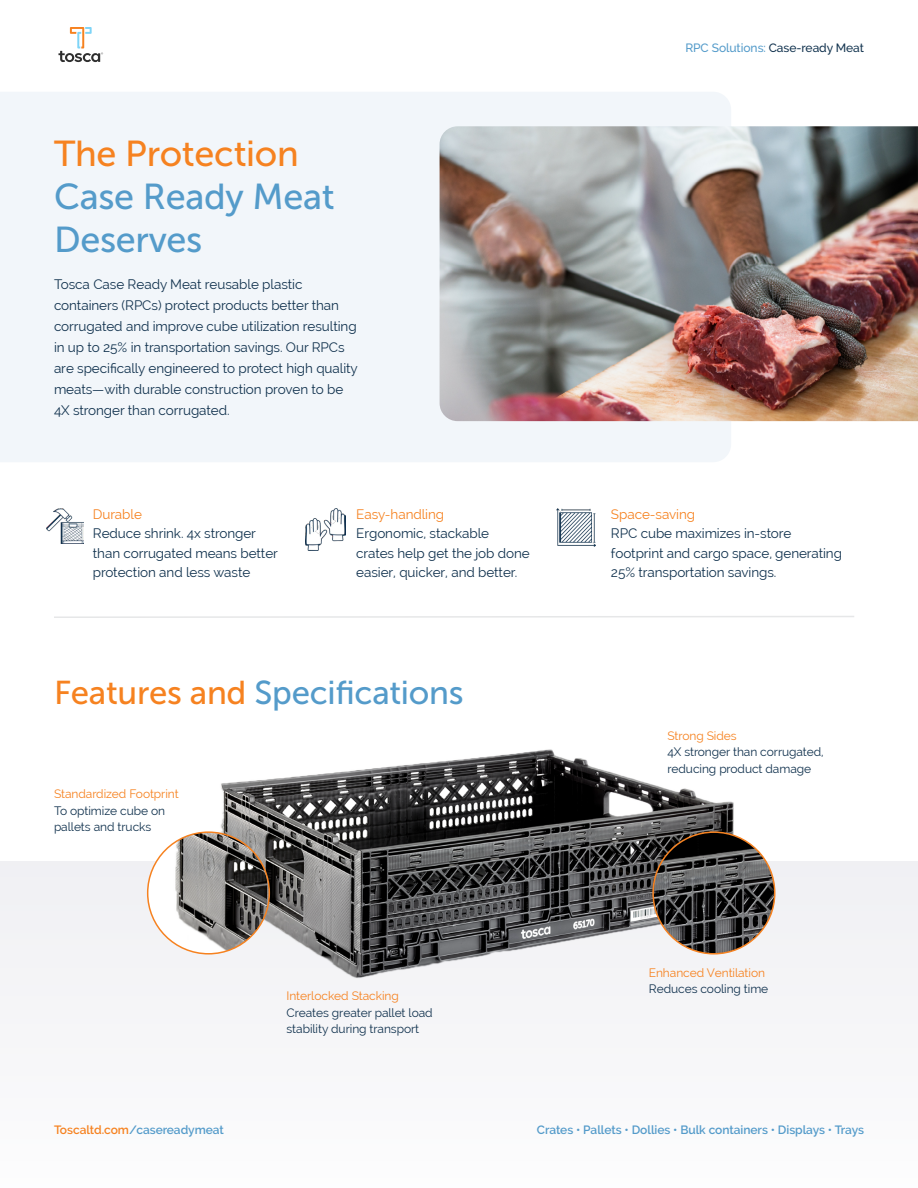
<style>
.page{position:relative;width:918px;height:1188px;background:#fff}
.page>*{position:absolute;margin:0;border:0;box-sizing:border-box;transform-origin:0 0}
.t1{font:36px/43.2px "Museo Sans 500";letter-spacing:-.01em;color:#549bca}
.t2{font:36px "Museo Sans 500";letter-spacing:-.01em;color:#f68220}
.t3{font:33px "Museo Sans 500";letter-spacing:-.01em;color:#549bca}
.t4{font:13.5px/21px "Raleway";letter-spacing:-.005em;color:#11324e}
.t5{font:13.5px "Raleway";letter-spacing:-.005em;color:#f68220}
.t6{font:12px/16.5px "Raleway";letter-spacing:-.005em;color:#11324e}
.t7{font:600 12px "Raleway";letter-spacing:-.005em;color:#549bca}
.t8{font:12px "Raleway";letter-spacing:-.005em;color:#f68220}
.t9{font:500 12px "Raleway";letter-spacing:-.005em;color:#11324e}
.s1{color:#f68220}
.s2{color:#549bca}
</style>
<div class="page">
<svg style="left:58px;top:27px;width:45px;height:35px"></svg>
<div style="left:0;top:862px;width:918px;height:326px;background:#f7f7f9"></div>
<div style="left:0;top:92px;width:731px;height:370px;background:#f2f6fa"></div>
<img style="left:440px;top:126px;width:478px;height:295px">
<svg style="left:54px;top:616px;width:800px;height:2px"></svg>
<img style="left:220px;top:749px;width:560px;height:229px">
<img style="left:653px;top:832px;width:122px;height:122px;border-radius:61px">
<div style="left:652px;top:831px;width:123px;height:124px;border:2px solid #f68220;border-radius:50%"></div>
<img style="left:148px;top:832px;width:121px;height:122px;border-radius:61px">
<div style="left:147px;top:831px;width:123px;height:124px;border:2px solid #f68220;border-radius:50%"></div>
<img style="left:46px;top:508px;width:37px;height:35px">
<img style="left:306px;top:508px;width:39px;height:43px">
<img style="left:556px;top:508px;width:40px;height:38px">
<h1 class="t2" style="left:54px;top:134px;width:246px">The Protection</h1>
<h1 class="t1" style="left:54px;top:175px;width:282px">Case Ready Meat<br>Deserves</h1>
<p class="t4" style="left:54px;top:274px;width:305px">Tosca Case Ready Meat reusable plastic containers (RPCs) protect products better than corrugated and improve cube utilization resulting in up to 25% in transportation savings. Our RPCs are specifically engineered to protect high quality meats—with durable construction proven to be 4X stronger than corrugated.</p>
<p class="t5" style="left:93px;top:506px;width:51px">Durable</p>
<p class="t4" style="left:93px;top:524px;width:187px;line-height:19.5px">Reduce shrink. 4x stronger than corrugated means better protection and less waste</p>
<p class="t5" style="left:356px;top:506px;width:89px">Easy-handling</p>
<p class="t4" style="left:356px;top:524px;width:175px;line-height:19.5px">Ergonomic, stackable crates help get the job done easier, quicker, and better.</p>
<h2 class="t3" style="left:54px;top:674px;width:411px"><span class="s1">Features and</span> Specifications</h2>
<p class="t8" style="left:54px;top:787px;width:126px">Standardized Footprint</p>
<p class="t6" style="left:54px;top:802px;width:113px">To optimize cube on pallets and trucks</p>
<p class="t8" style="left:286px;top:989px;width:114px">Interlocked Stacking</p>
<p class="t6" style="left:286px;top:1004px;width:148px">Creates greater pallet load stability during transport</p>
<p class="t9" style="left:685px;top:40px;width:180px"><span class="s2">RPC Solutions:</span> Case-ready Meat</p>
<p class="t5" style="left:611px;top:506px;width:86px">Space-saving</p>
<p class="t4" style="left:611px;top:524px;width:233px;line-height:19.5px">RPC cube maximizes in-store footprint and cargo space, generating<br>25% transportation savings.</p>
<p class="t8" style="left:667px;top:729px;width:71px">Strong Sides</p>
<p class="t6" style="left:667px;top:744px;width:158px">4X stronger than corrugated, reducing product damage</p>
<p class="t8" style="left:649px;top:965px;width:118px">Enhanced Ventilation</p>
<p class="t6" style="left:649px;top:981px;width:121px">Reduces cooling time</p>
<p class="t7" style="left:54px;top:1123px;width:171px"><span class="s1">Toscaltd.com</span>/casereadymeat</p>
<p class="t7" style="left:537px;top:1123px;width:329px">Crates • Pallets • Dollies • Bulk containers • Displays • Trays</p>
</div>
